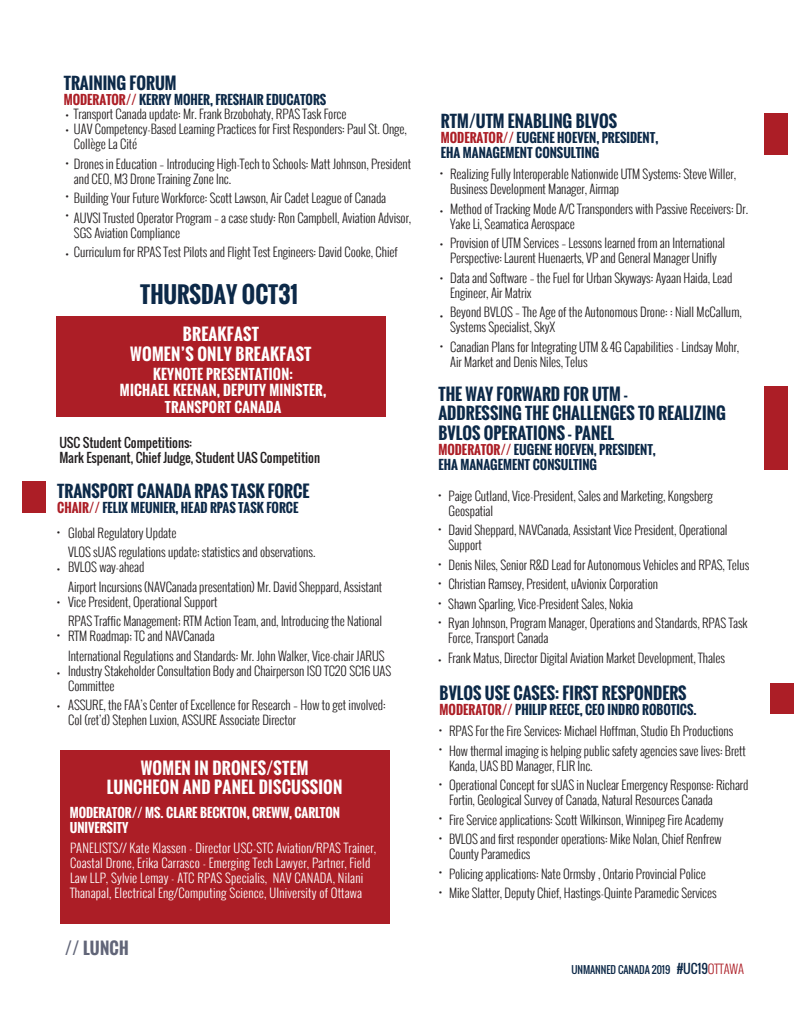
<style>
.page{position:relative;width:810px;height:1035px;background:#fff}
.page>*{position:absolute;margin:0;border:0;box-sizing:border-box;transform-origin:0 0}
.t1{font:700 22.5px "Oswald";color:#0c2948}
.t2{font:700 16.25px/19.5px "Oswald";color:#0c2948}
.t3{font:700 16.25px/19.5px "Oswald";letter-spacing:.015em;color:#fff;text-align:center}
.t4{font:700 16.25px "Oswald";letter-spacing:.015em;color:#616578}
.t5{font:700 13.75px/16.5px "Oswald";letter-spacing:.015em;color:#fff;text-align:center}
.t6{font:300 12.5px/15px "Oswald";letter-spacing:-.005em;color:#231f20}
.t7{font:300 12.5px/15px "Oswald";letter-spacing:.015em;color:#fff}
.t8{font:700 12.5px/15px "Oswald";color:#0c2948}
.t9{font:12.5px/15px "Oswald";letter-spacing:-.005em;color:#231f20}
.t10{font:700 12.5px/15px "Oswald";color:#fff}
.t11{font:10px "Oswald";letter-spacing:-.005em;color:#0c2847}
.s1{color:#ac1e26}
.s2{font-weight:300;color:#231f20}
.s3{font-weight:700;color:#ac1e26}
.s4{font-weight:700;color:#0c2948}
.s5{font-size:12.5px}
.s6{font-weight:300;font-size:12.5px;color:#ac1e26}
</style>
<div class="page">
<div style="left:56px;top:316px;width:330px;height:101px;background:#ac1e26"></div>
<div style="left:22px;top:481px;width:24px;height:32px;background:#ac1e26"></div>
<div style="left:60px;top:750px;width:330px;height:173px;background:#ac1e26"></div>
<div style="left:764px;top:113px;width:24px;height:42px;background:#ac1e26"></div>
<div style="left:764px;top:386px;width:24px;height:84px;background:#ac1e26"></div>
<div style="left:771px;top:683px;width:23px;height:31px;background:#ac1e26"></div>
<h2 class="t2" style="left:64px;top:73px;width:114px">TRAINING FORUM</h2>
<p class="t8" style="left:64px;top:92px;width:264px"><span class="s1">MODERATOR//</span> KERRY MOHER, FRESHAIR EDUCATORS</p>
<p class="t6" style="left:66px;top:107px;width:282px">• Transport Canada update: Mr. Frank Brzobohaty, RPAS Task Force</p>
<p class="t6" style="left:74px;top:122px;width:334px;text-indent:-8px">• UAV Competency-Based Learning Practices for First Responders: Paul St. Onge,<br>Collège La Cité</p>
<p class="t6" style="left:74px;top:156px;width:339px;text-indent:-8px">• Drones in Education – Introducing High-Tech to Schools: Matt Johnson, President and CEO, M3 Drone Training Zone Inc.</p>
<p class="t6" style="left:74px;top:188px;width:339px;line-height:19.5px">Building Your Future Workforce: Scott Lawson, Air Cadet League of Canada<br>AUVSI Trusted Operator Program – a case study: Ron Campbell, Aviation Advisor,</p>
<p class="t6" style="left:74px;top:223px;width:325px;line-height:19.5px">SGS Aviation Compliance<br>Curriculum for RPAS Test Pilots and Flight Test Engineers: David Cooke, Chief</p>
<p class="t6" style="left:66px;top:186px;width:5px;line-height:19.5px">• •</p>
<p class="t6" style="left:66px;top:247px;width:5px">•</p>
<h1 class="t1" style="left:140px;top:277px;width:159px">THURSDAY OCT31</h1>
<h2 class="t3" style="left:130px;top:325px;width:183px">BREAKFAST<br>WOMEN’S ONLY BREAKFAST</h2>
<p class="t5" style="left:120px;top:366px;width:208px">KEYNOTE PRESENTATION:<br>MICHAEL KEENAN, DEPUTY MINISTER,<br>TRANSPORT CANADA</p>
<p class="t9" style="left:59px;top:435px;width:262px">USC Student Competitions:<br>Mark Espenant, Chief Judge, Student UAS Competition</p>
<h2 class="t2" style="left:57px;top:481px;width:254px">TRANSPORT CANADA RPAS TASK FORCE</h2>
<p class="t8" style="left:68px;top:495px;width:232px;line-height:25.2px;text-indent:-11px"><span class="s1">CHAIR//</span> FELIX MEUNIER, HEAD RPAS TASK FORCE<br><span class="s2">Global Regulatory Update</span></p>
<p class="t6" style="left:68px;top:545px;width:249px">VLOS sUAS regulations update; statistics and observations.<br>BVLOS way-ahead</p>
<p class="t6" style="left:68px;top:579px;width:316px">Airport Incursions (NAVCanada presentation) Mr. David Sheppard, Assistant<br>Vice President, Operational Support</p>
<p class="t6" style="left:68px;top:614px;width:316px">RPAS Traffic Management; RTM Action Team, and, Introducing the National<br>RTM Roadmap; TC and NAVCanada</p>
<p class="t6" style="left:68px;top:648px;width:325px">International Regulations and Standards: Mr. John Walker, Vice-chair JARUS<br>Industry Stakeholder Consultation Body and Chairperson ISO TC20 SC16 UAS<br>Committee</p>
<p class="t6" style="left:68px;top:698px;width:319px">ASSURE, the FAA’s Center of Excellence for Research – How to get involved:<br>Col (ret’d) Stephen Luxion, ASSURE Associate Director</p>
<p class="t6" style="left:57px;top:524px;width:5px">•</p>
<p class="t6" style="left:57px;top:561px;width:5px">•</p>
<p class="t6" style="left:57px;top:594px;width:5px">•</p>
<p class="t6" style="left:57px;top:627px;width:5px">•</p>
<p class="t6" style="left:57px;top:665px;width:5px">•</p>
<p class="t6" style="left:57px;top:698px;width:5px">•</p>
<h2 class="t3" style="left:107px;top:758px;width:237px">WOMEN IN DRONES/STEM<br>LUNCHEON AND PANEL DISCUSSION</h2>
<p class="t10" style="left:70px;top:805px;width:272px">MODERATOR// MS. CLARE BECKTON, CREWW, CARLTON<br>UNIVERSITY</p>
<p class="t7" style="left:70px;top:841px;width:308px">PANELISTS// Kate Klassen - Director USC-STC Aviation/RPAS Trainer, Coastal Drone, Erika Carrasco - Emerging Tech Lawyer, Partner, Field Law LLP, Sylvie Lemay - ATC RPAS Specialis, NAV CANADA, Nilani Thanapal, Electrical Eng/Computing Science, UIniversity of Ottawa</p>
<h2 class="t4" style="left:65px;top:936px;width:65px">// LUNCH</h2>
<h2 class="t2" style="left:441px;top:112px;width:178px">RTM/UTM ENABLING BLVOS</h2>
<p class="t8" style="left:441px;top:131px;width:219px"><span class="s1">MODERATOR//</span> EUGENE HOEVEN, PRESIDENT,<br>EHA MANAGEMENT CONSULTING</p>
<p class="t6" style="left:450px;top:167px;width:287px">Realizing Fully Interoperable Nationwide UTM Systems: Steve Willer,<br>Business Development Manager, Airmap</p>
<p class="t6" style="left:450px;top:201px;width:299px">Method of Tracking Mode A/C Transponders with Passive Receivers: Dr.<br>Yake Li, Seamatica Aerospace</p>
<p class="t6" style="left:450px;top:236px;width:277px">Provision of UTM Services – Lessons learned from an International<br>Perspective: Laurent Huenaerts, VP and General Manager Unifly</p>
<p class="t6" style="left:450px;top:270px;width:284px">Data and Software – the Fuel for Urban Skyways: Ayaan Haida, Lead<br>Engineer, Air Matrix</p>
<p class="t6" style="left:450px;top:305px;width:293px">Beyond BVLOS – The Age of the Autonomous Drone: : Niall McCallum,<br>Systems Specialist, SkyX</p>
<p class="t6" style="left:450px;top:339px;width:291px">Canadian Plans for Integrating UTM &amp; 4G Capabilities - Lindsay Mohr,<br>Air Market and Denis Niles, Telus</p>
<p class="t6" style="left:440px;top:165px;width:5px">•</p>
<p class="t6" style="left:440px;top:203px;width:5px">•</p>
<p class="t6" style="left:440px;top:236px;width:5px">•</p>
<p class="t6" style="left:440px;top:270px;width:5px">•</p>
<p class="t6" style="left:440px;top:308px;width:5px">•</p>
<p class="t6" style="left:440px;top:338px;width:5px">•</p>
<h2 class="t2" style="left:438px;top:384px;width:289px">THE WAY FORWARD FOR UTM -<br>ADDRESSING THE CHALLENGES TO REALIZING<br>BVLOS OPERATIONS - PANEL</h2>
<p class="t8" style="left:438px;top:442px;width:219px"><span class="s1">MODERATOR//</span> EUGENE HOEVEN, PRESIDENT,<br>EHA MANAGEMENT CONSULTING</p>
<p class="t6" style="left:449px;top:488px;width:266px">Paige Cutland, Vice-President, Sales and Marketing, Kongsberg<br>Geospatial</p>
<p class="t6" style="left:448px;top:522px;width:281px">David Sheppard, NAVCanada, Assistant Vice President, Operational<br>Support</p>
<p class="t6" style="left:448px;top:555px;width:303px;line-height:19.5px">Denis Niles, Senior R&amp;D Lead for Autonomous Vehicles and RPAS, Telus Christian Ramsey, President, uAvionix Corporation<br>Shawn Sparling, Vice-President Sales, Nokia<br>Ryan Johnson, Program Manager, Operations and Standards, RPAS Task</p>
<p class="t6" style="left:448px;top:628px;width:278px;line-height:19.5px">Force, Transport Canada<br>Frank Matus, Director Digital Aviation Market Development, Thales</p>
<p class="t6" style="left:438px;top:487px;width:5px">•</p>
<p class="t6" style="left:438px;top:522px;width:5px">•</p>
<p class="t6" style="left:438px;top:554px;width:5px;line-height:19.5px;text-align:justify">• • • •</p>
<p class="t6" style="left:438px;top:652px;width:5px">•</p>
<h2 class="t2" style="left:440px;top:683px;width:248px">BVLOS USE CASES: FIRST RESPONDERS</h2>
<p class="t6" style="left:449px;top:699px;width:286px;line-height:21.5px;text-indent:-9px"><span class="s3">MODERATOR//</span> <span class="s4">PHILIP REECE, CEO INDRO ROBOTICS.<br></span>RPAS For the Fire Services: Michael Hoffman, Studio Eh Productions</p>
<p class="t6" style="left:449px;top:743px;width:298px">How thermal imaging is helping public safety agencies save lives: Brett<br>Kanda, UAS BD Manager, FLIR Inc.</p>
<p class="t6" style="left:449px;top:777px;width:301px">Operational Concept for sUAS in Nuclear Emergency Response: Richard<br>Fortin, Geological Survey of Canada, Natural Resources Canada</p>
<p class="t6" style="left:449px;top:810px;width:276px;line-height:19.5px">Fire Service applications: Scott Wilkinson, Winnipeg Fire Academy<br>BVLOS and first responder operations: Mike Nolan, Chief Renfrew</p>
<p class="t6" style="left:449px;top:844px;width:269px;line-height:19.5px">County Paramedics<br>Policing applications: Nate Ormsby , Ontario Provincial Police<br>Mike Slatter, Deputy Chief, Hastings-Quinte Paramedic Services</p>
<p class="t6" style="left:439px;top:720px;width:5px;line-height:19.5px">• •</p>
<p class="t6" style="left:439px;top:776px;width:5px">•</p>
<p class="t6" style="left:439px;top:808px;width:5px;line-height:19.5px">• •</p>
<p class="t6" style="left:439px;top:862px;width:5px;line-height:19.5px">• •</p>
<p class="t11" style="left:571px;top:962px;width:174px">UNMANNED CANADA 2019 <span class="s5">#UC19</span><span class="s6">OTTAWA</span></p>
</div>
